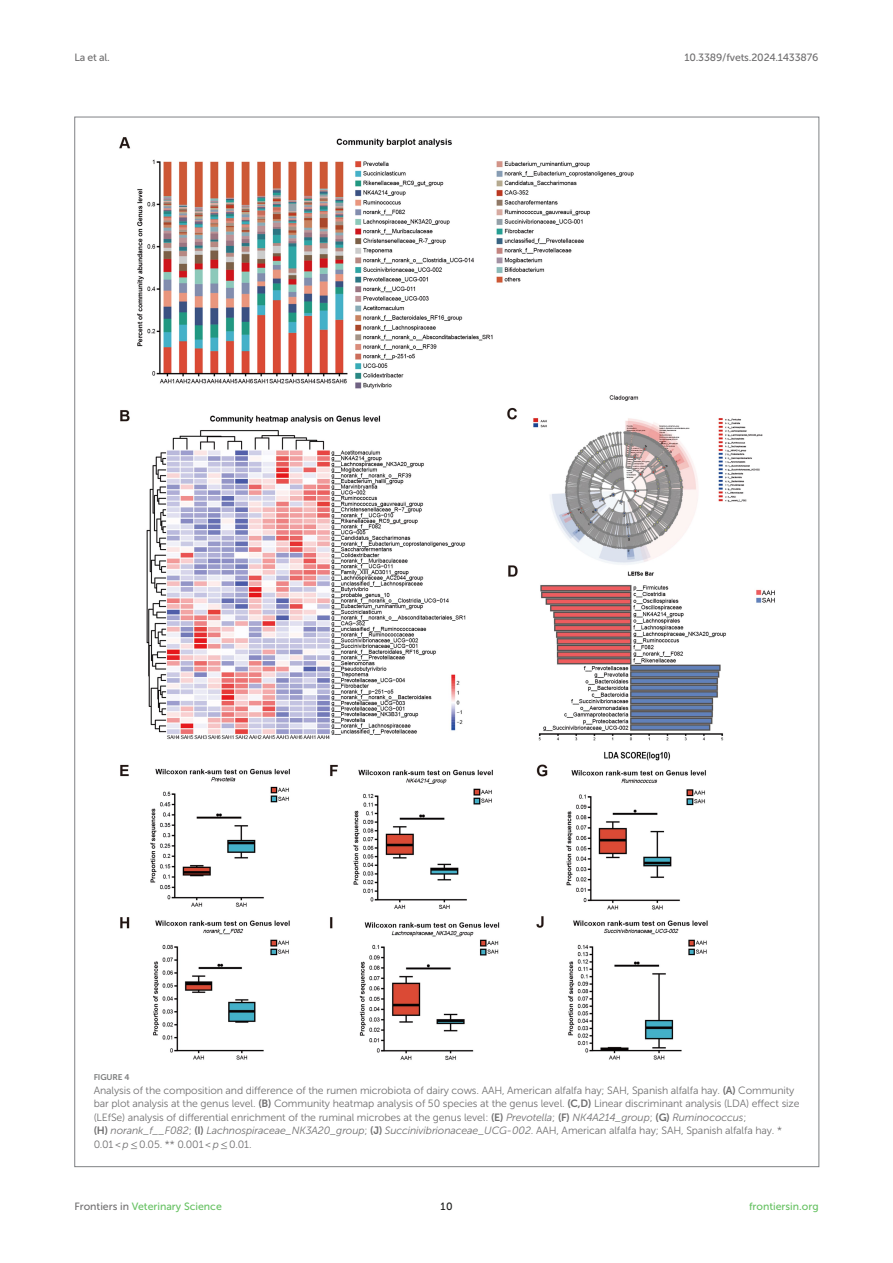
<style>
.page{position:relative;width:893px;height:1263px;background:#fff}
.page>*{position:absolute;margin:0;border:0;box-sizing:border-box;transform-origin:0 0}
.FIG_LEG{font:10.5px/13.5px "Museo Sans 300";letter-spacing:-.01em;color:#706f70}
.t1{font:10.5px "Museo Sans 500";color:#65c161}
.t2{font:10.5px "Museo Sans 500";letter-spacing:-.015em;color:#706f70}
.t3{font:10.5px "Museo Sans 500";color:#1b1c1b}
.FIG_HD{font:8.25px "Museo Sans 700";letter-spacing:-.01em;color:#7e7f7f}
.s1{font-family:"Museo Sans 700"}
.s2{font-style:italic}
.s3{font-family:"STIX General"}
.s4{color:#706f70}
</style>
<div class="page">
<img style="left:119px;top:137px;width:656px;height:923px">
<p class="t2" style="left:74px;top:51px;width:37px">La et al.</p>
<p class="t2" style="left:684px;top:51px;width:136px">10.3389/fvets.2024.1433876</p>
<p class="FIG_HD" style="left:94px;top:1073px;width:37px">FIGURE 4</p>
<p class="FIG_LEG" style="left:94px;top:1083px;width:707px">Analysis of the composition and difference of the rumen microbiota of dairy cows. AAH, American alfalfa hay; SAH, Spanish alfalfa hay. <span class="s1">(A)</span> Community bar plot analysis at the genus level. <span class="s1">(B)</span> Community heatmap analysis of 50 species at the genus level. <span class="s1">(C,D)</span> Linear discriminant analysis (LDA) effect size (LEfSe) analysis of differential enrichment of the ruminal microbes at the genus level: <span class="s1">(E)</span> <span class="s2">Prevotella</span>; <span class="s1">(F)</span> <span class="s2">NK4A214_group</span>; <span class="s1">(G)</span> <span class="s2">Ruminococcus</span>;<br><span class="s1">(H)</span> <span class="s2">norank_f__F082</span>; <span class="s1">(I)</span> <span class="s2">Lachnospiraceae_NK3A20_group</span>; <span class="s1">(J)</span> <span class="s2">Succinivibrionaceae_UCG-002</span>. AAH, American alfalfa hay; SAH, Spanish alfalfa hay. * 0.01 &lt; <span class="s2">p</span> <span class="s3">≤</span> 0.05. ** 0.001 &lt; <span class="s2">p</span> <span class="s3">≤</span> 0.01.</p>
<p class="t1" style="left:74px;top:1200px;width:149px"><span class="s4">Frontiers in</span> Veterinary Science</p>
<p class="t3" style="left:440px;top:1200px;width:14px">10</p>
<p class="t1" style="left:749px;top:1200px;width:71px">frontiersin.org</p>
</div>
